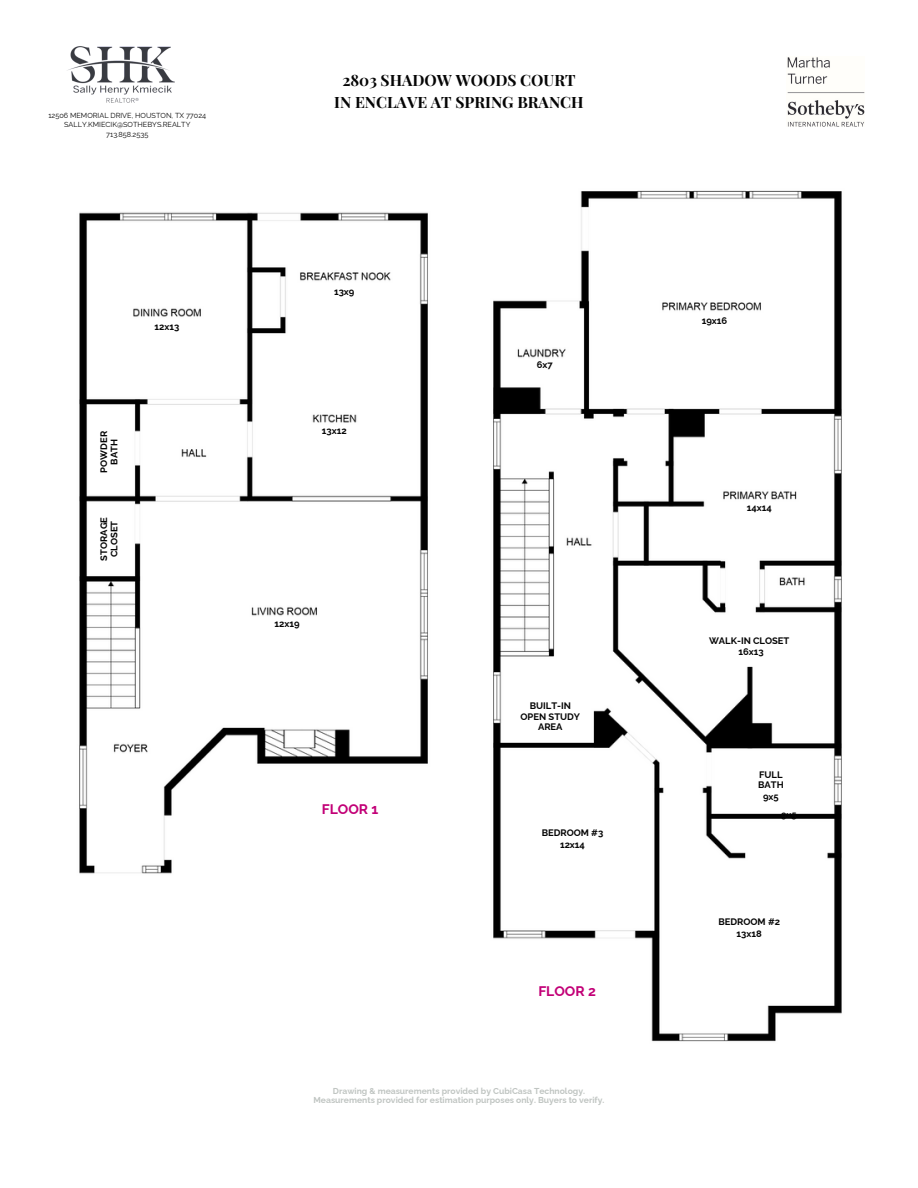
<style>
.page{position:relative;width:918px;height:1188px;background:#fff}
.page>*{position:absolute;margin:0;border:0;box-sizing:border-box;transform-origin:0 0}
.t1{font:700 15.6px/21.3px "Playfair Display";color:#050505;text-align:center}
.t2{font:700 13.95px "Raleway";color:#c20077}
.t3{font:700 9.45px/10.4px "Raleway";color:#050505;text-align:center}
.t4{font:700 8.55px/9.3px "Raleway";color:#c0c5c2;text-align:center}
.t5{font:7.35px "Raleway";color:#050505}
</style>
<div class="page">
<img style="left:67px;top:46px;width:108px;height:57px">
<img style="left:787px;top:57px;width:77px;height:69px">
<img style="left:79px;top:190px;width:763px;height:852px">
<div style="left:720px;top:630px;width:73px;height:34px;background:#fff"></div>
<div style="left:66px;top:899px;width:103px;height:41px;background:#fff"></div>
<div style="left:482px;top:958px;width:102px;height:40px;background:#fff"></div>
<div style="left:720px;top:761px;width:102px;height:40px;background:#fff"></div>
<div style="left:533px;top:828px;width:102px;height:35px;background:#fff"></div>
<div style="left:692px;top:917px;width:101px;height:35px;background:#fff"></div>
<p class="t5" style="left:48px;top:111px;width:159px">12506 MEMORIAL DRIVE, HOUSTON, TX 77024</p>
<p class="t5" style="left:64px;top:120px;width:128px">SALLY.KMIECIK@SOTHEBYS.REALTY</p>
<p class="t5" style="left:106px;top:130px;width:44px">713.858.2535</p>
<h4 class="t3" style="left:155px;top:321px;width:26px">12x13</h4>
<h4 class="t3" style="left:99px;top:473px;width:43px;rotate:-90deg">POWDER<br>BATH</h4>
<h4 class="t3" style="left:99px;top:561px;width:45px;rotate:-90deg">STORAGE<br>CLOSET</h4>
<p class="t1" style="left:334px;top:69px;width:251px">2803 SHADOW WOODS COURT<br>IN ENCLAVE AT SPRING BRANCH</p>
<h3 class="t3" style="left:334px;top:286px;width:22px">13x9</h3>
<h3 class="t3" style="left:322px;top:426px;width:26px">13x12</h3>
<h3 class="t3" style="left:537px;top:359px;width:17px">6x7</h3>
<h4 class="t3" style="left:275px;top:618px;width:27px">12x19</h4>
<h3 class="t2" style="left:322px;top:801px;width:58px">FLOOR 1</h3>
<h3 class="t3" style="left:521px;top:701px;width:61px">BUILT-IN<br>OPEN STUDY<br>AREA</h3>
<h4 class="t3" style="left:542px;top:827px;width:63px">BEDROOM #3</h4>
<h3 class="t3" style="left:560px;top:839px;width:26px">12x14</h3>
<h4 class="t2" style="left:538px;top:983px;width:59px">FLOOR 2</h4>
<p class="t4" style="left:314px;top:1086px;width:292px">Drawing &amp; measurements provided by CubiCasa Technology.<br>Measurements provided for estimation purposes only. Buyers to verify.</p>
<h4 class="t3" style="left:702px;top:315px;width:27px">19x16</h4>
<h4 class="t3" style="left:747px;top:502px;width:27px">14x14</h4>
<h4 class="t3" style="left:709px;top:636px;width:82px">WALK-IN CLOSET</h4>
<h3 class="t3" style="left:738px;top:647px;width:27px">16x13</h3>
<h2 class="t3" style="left:758px;top:770px;width:27px;text-align:left">FULL<br>BATH</h2>
<h4 class="t3" style="left:763px;top:791px;width:17px">9x5</h4>
<h2 class="t3" style="left:781px;top:809px;width:17px">9x5</h2>
<h4 class="t3" style="left:718px;top:917px;width:63px">BEDROOM #2</h4>
<h4 class="t3" style="left:737px;top:929px;width:27px">13x18</h4>
</div>
